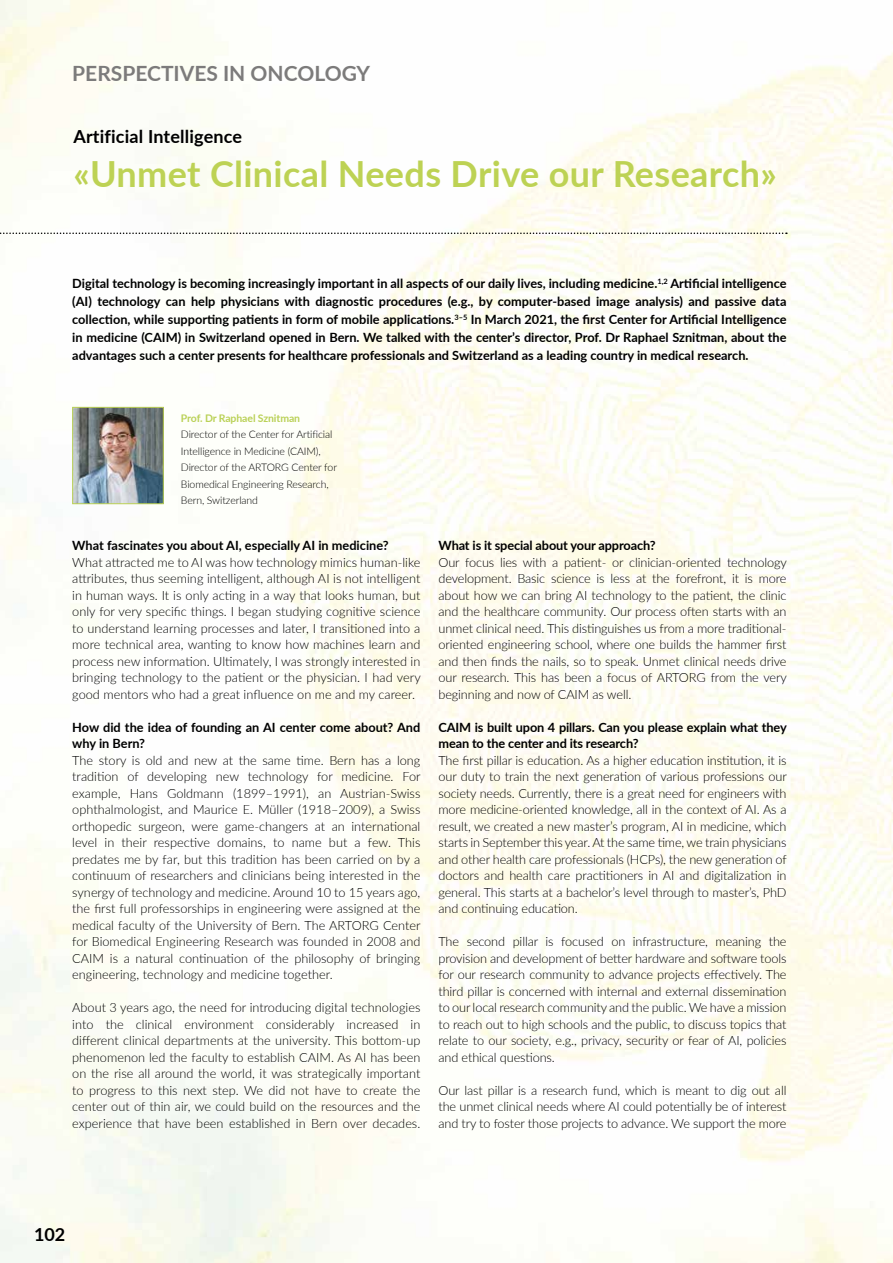
<style>
.page{position:relative;width:893px;height:1263px;background:#fff}
.page>*{position:absolute;margin:0;border:0;box-sizing:border-box;transform-origin:0 0}
.t1{font:700 36px "Lato";letter-spacing:.01em;color:#bdd254}
.t2{font:700 21px "Lato";color:#7c7b7b}
.t3{font:700 18px "Lato";letter-spacing:.01em;color:#000}
.t4{font:300 12.75px/16.5px "Lato";letter-spacing:-.01em;color:#000;text-align:justify}
.t5{font:700 12.75px/18px "Lato";letter-spacing:-.005em;color:#000}
.t6{font:300 10.5px/16.5px "Lato";letter-spacing:-.01em;color:#000}
.t7{font:700 10.5px "Lato";letter-spacing:-.01em;color:#bad157}
</style>
<div class="page">
<img style="left:0;top:0;width:893px;height:1263px">
<svg style="left:0;top:233px;width:787px;height:1px"></svg>
<img style="left:74px;top:409px;width:88px;height:93px">
<div style="left:72px;top:407px;width:92px;height:97px;border:1px solid #bdd254"></div>
<h2 class="t2" style="left:72px;top:58px;width:299px">PERSPECTIVES IN ONCOLOGY</h2>
<h3 class="t3" style="left:73px;top:123px;width:170px">Artificial Intelligence</h3>
<h1 class="t1" style="left:73px;top:147px;width:705px">«Unmet Clinical Needs Drive our Research»</h1>
<p class="t5" style="left:72px;top:274px;width:716px;text-align:justify">Digital technology is becoming increasingly important in all aspects of our daily lives, including medicine.<sup>1,2</sup> Artificial intelligence (AI) technology can help physicians with diagnostic procedures (e.g., by computer-based image analysis) and passive data collection, while supporting patients in form of mobile applications.<sup>3–5</sup> In March 2021, the first Center for Artificial Intelligence in medicine (CAIM) in Switzerland opened in Bern. We talked with the center’s director, Prof. Dr Raphael Sznitman, about the advantages such a center presents for healthcare professionals and Switzerland as a leading country in medical research.</p>
<p class="t7" style="left:181px;top:410px;width:121px">Prof. Dr Raphael Sznitman</p>
<p class="t6" style="left:181px;top:426px;width:158px">Director of the Center for Artificial<br>Intelligence in Medicine (CAIM),<br>Director of the ARTORG Center for<br>Biomedical Engineering Research,<br>Bern, Switzerland</p>
<p class="t5" style="left:72px;top:536px;width:318px">What fascinates you about AI, especially AI in medicine?</p>
<p class="t4" style="left:72px;top:553px;width:350px">What attracted me to AI was how technology mimics human-like attributes, thus seeming intelligent, although AI is not intelligent in human ways. It is only acting in a way that looks human, but only for very specific things. I began studying cognitive science to understand learning processes and later, I transitioned into a more technical area, wanting to know how machines learn and process new information. Ultimately, I was strongly interested in bringing technology to the patient or the physician. I had very good mentors who had a great influence on me and my career.</p>
<p class="t5" style="left:72px;top:718px;width:350px;line-height:16.5px">How did the idea of founding an AI center come about? And why in Bern?</p>
<p class="t4" style="left:72px;top:751px;width:350px">The story is old and new at the same time. Bern has a long tradition of developing new technology for medicine. For example, Hans Goldmann (1899–1991), an Austrian-Swiss ophthalmologist, and Maurice E. Müller (1918–2009), a Swiss orthopedic surgeon, were game-changers at an international level in their respective domains, to name but a few. This predates me by far, but this tradition has been carried on by a continuum of researchers and clinicians being interested in the synergy of technology and medicine. Around 10 to 15 years ago, the first full professorships in engineering were assigned at the medical faculty of the University of Bern. The ARTORG Center for Biomedical Engineering Research was founded in 2008 and CAIM is a natural continuation of the philosophy of bringing engineering, technology and medicine together.</p>
<p class="t4" style="left:72px;top:999px;width:350px">About 3 years ago, the need for introducing digital technologies into the clinical environment considerably increased in different clinical departments at the university. This bottom-up phenomenon led the faculty to establish CAIM. As AI has been on the rise all around the world, it was strategically important to progress to this next step. We did not have to create the center out of thin air, we could build on the resources and the experience that have been established in Bern over decades.</p>
<p class="t5" style="left:438px;top:536px;width:219px">What is it special about your approach?</p>
<p class="t4" style="left:438px;top:553px;width:350px">Our focus lies with a patient- or clinician-oriented technology development. Basic science is less at the forefront, it is more about how we can bring AI technology to the patient, the clinic and the healthcare community. Our process often starts with an unmet clinical need. This distinguishes us from a more traditional&shy;oriented engineering school, where one builds the hammer first and then finds the nails, so to speak. Unmet clinical needs drive our research. This has been a focus of ARTORG from the very beginning and now of CAIM as well.</p>
<p class="t5" style="left:438px;top:718px;width:350px;line-height:16.5px">CAIM is built upon 4 pillars. Can you please explain what they mean to the center and its research?</p>
<p class="t4" style="left:438px;top:751px;width:350px">The first pillar is education. As a higher education institution, it is our duty to train the next generation of various professions our society needs. Currently, there is a great need for engineers with more medicine-oriented knowledge, all in the context of AI. As a result, we created a new master’s program, AI in medicine, which starts in September this year. At the same time, we train physicians and other health care professionals (HCPs), the new generation of doctors and health care practitioners in AI and digitalization in general. This starts at a bachelor’s level through to master’s, PhD and continuing education.</p>
<p class="t4" style="left:438px;top:933px;width:350px">The second pillar is focused on infrastructure, meaning the provision and development of better hardware and software tools for our research community to advance projects effectively. The third pillar is concerned with internal and external dissemination to our local research community and the public. We have a mission to reach out to high schools and the public, to discuss topics that relate to our society, e.g., privacy, security or fear of AI, policies and ethical questions.</p>
<p class="t4" style="left:438px;top:1081px;width:350px">Our last pillar is a research fund, which is meant to dig out all the unmet clinical needs where AI could potentially be of interest and try to foster those projects to advance. We support the more</p>
<h3 class="t3" style="left:34px;top:1221px;width:33px">102</h3>
</div>
